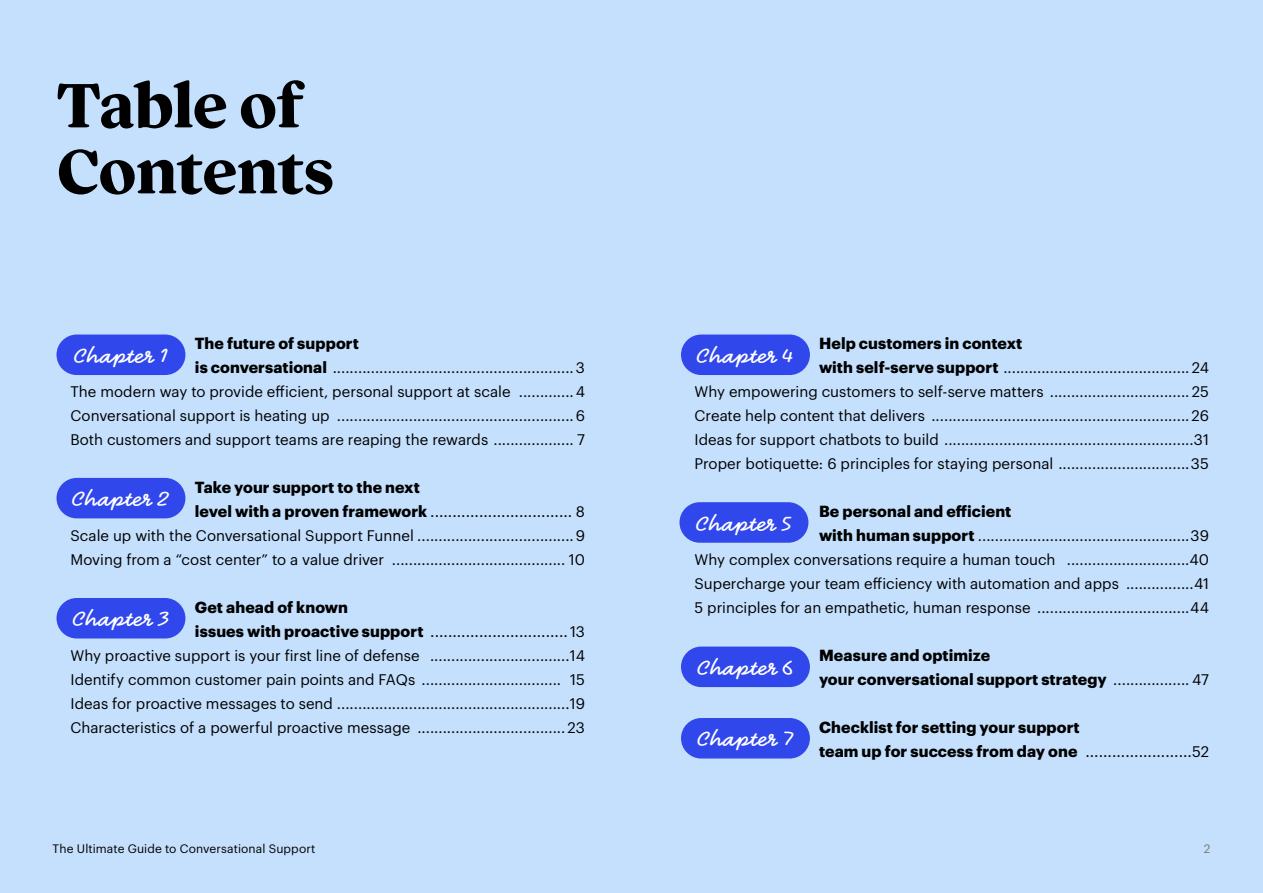
<style>
.page{position:relative;width:1263px;height:893px;background:#c4e0fd}
.page>*{position:absolute;margin:0;border:0;box-sizing:border-box;transform-origin:0 0}
.t1{font:66px/66px "Honey Bold Banner";letter-spacing:-.005em;color:#000}
.t2{font:18px "Smile Script 20";letter-spacing:.035em;color:#fff}
.t3{font:700 15.75px/24px "Graphik";letter-spacing:.005em;color:#000}
.t4{font:15px/24px "Graphik";color:#000;text-align:justify}
.t5{font:12px "Graphik";letter-spacing:.01em;color:#000}
.t6{font:12px "Graphik";color:#787878}
.s1{font-weight:700;font-size:15.75px}
.s2{font-weight:400}
.s3{font-weight:400;font-size:15px}
</style>
<div class="page">
<div style="left:681px;top:335px;width:129px;height:40px;background:#3047ec;border-radius:20px"></div>
<div style="left:57px;top:335px;width:128px;height:40px;background:#3047ec;border-radius:20px"></div>
<div style="left:57px;top:478px;width:128px;height:40px;background:#3047ec;border-radius:20px"></div>
<div style="left:57px;top:598px;width:128px;height:40px;background:#3047ec;border-radius:20px"></div>
<div style="left:679px;top:502px;width:129px;height:41px;background:#3047ec;border-radius:20px"></div>
<div style="left:681px;top:647px;width:129px;height:40px;background:#3047ec;border-radius:20px"></div>
<div style="left:681px;top:718px;width:129px;height:40px;background:#3047ec;border-radius:20px"></div>
<h1 class="t1" style="left:57px;top:76px;width:278px">Table of<br>Contents</h1>
<p class="t3" style="left:195px;top:330px;width:165px">The future of support</p>
<p class="t4" style="left:70px;top:354px;width:516px;text-indent:125px"><span class="s1">is conversational</span> .........................................................3<br>The modern way to provide efficient, personal support at scale .............4<br>Conversational support is heating up ........................................................6<br>Both customers and support teams are reaping the rewards ................... 7</p>
<p class="t3" style="left:195px;top:474px;width:391px">Take your support to the next<br>level with a proven framework <span class="s2">................................</span> <span class="s3">8</span></p>
<p class="t4" style="left:70px;top:522px;width:516px">Scale up with the Conversational Support Funnel .....................................9<br>Moving from a “cost center” to a value driver ......................................... 10</p>
<p class="t3" style="left:195px;top:594px;width:391px">Get ahead of known<br>issues with proactive support <span class="s2">...............................</span><span class="s3">13</span></p>
<p class="t4" style="left:70px;top:642px;width:516px">Why proactive support is your first line of defense .................................14<br>Identify common customer pain points and FAQs ................................. 15<br>Ideas for proactive messages to send .......................................................19<br>Characteristics of a powerful proactive message ................................... 23</p>
<p class="t3" style="left:819px;top:330px;width:205px">Help customers in context</p>
<p class="t4" style="left:694px;top:354px;width:516px;text-indent:125px"><span class="s1">with self-serve support</span> ............................................ 24<br>Why empowering customers to self-serve matters ................................. 25<br>Create help content that delivers .............................................................26<br>Ideas for support chatbots to build ...........................................................31<br>Proper botiquette: 6 principles for staying personal ...............................35</p>
<p class="t3" style="left:819px;top:498px;width:194px">Be personal and efficient</p>
<p class="t4" style="left:694px;top:522px;width:516px;text-indent:124px"><span class="s1">with human support</span> ..................................................39<br>Why complex conversations require a human touch .............................40<br>Supercharge your team efficiency with automation and apps ................41<br>5 principles for an empathetic, human response ....................................44</p>
<p class="t3" style="left:819px;top:642px;width:392px">Measure and optimize<br>your conversational support strategy <span class="s3">.................. 47</span></p>
<p class="t3" style="left:819px;top:714px;width:391px">Checklist for setting your support<br>team up for success from day one <span class="s2">........................</span><span class="s3">52</span></p>
<p class="t2" style="left:74px;top:345px;width:94px">Chapter 1</p>
<p class="t2" style="left:696px;top:345px;width:98px">Chapter 4</p>
<p class="t2" style="left:72px;top:489px;width:98px">Chapter 2</p>
<p class="t2" style="left:696px;top:513px;width:96px">Chapter 5</p>
<p class="t2" style="left:72px;top:609px;width:97px">Chapter 3</p>
<p class="t2" style="left:697px;top:657px;width:97px">Chapter 6</p>
<p class="t2" style="left:697px;top:729px;width:97px">Chapter 7</p>
<p class="t5" style="left:53px;top:840px;width:264px">The Ultimate Guide to Conversational Support</p>
<p class="t6" style="left:1204px;top:840px;width:8px">2</p>
</div>
